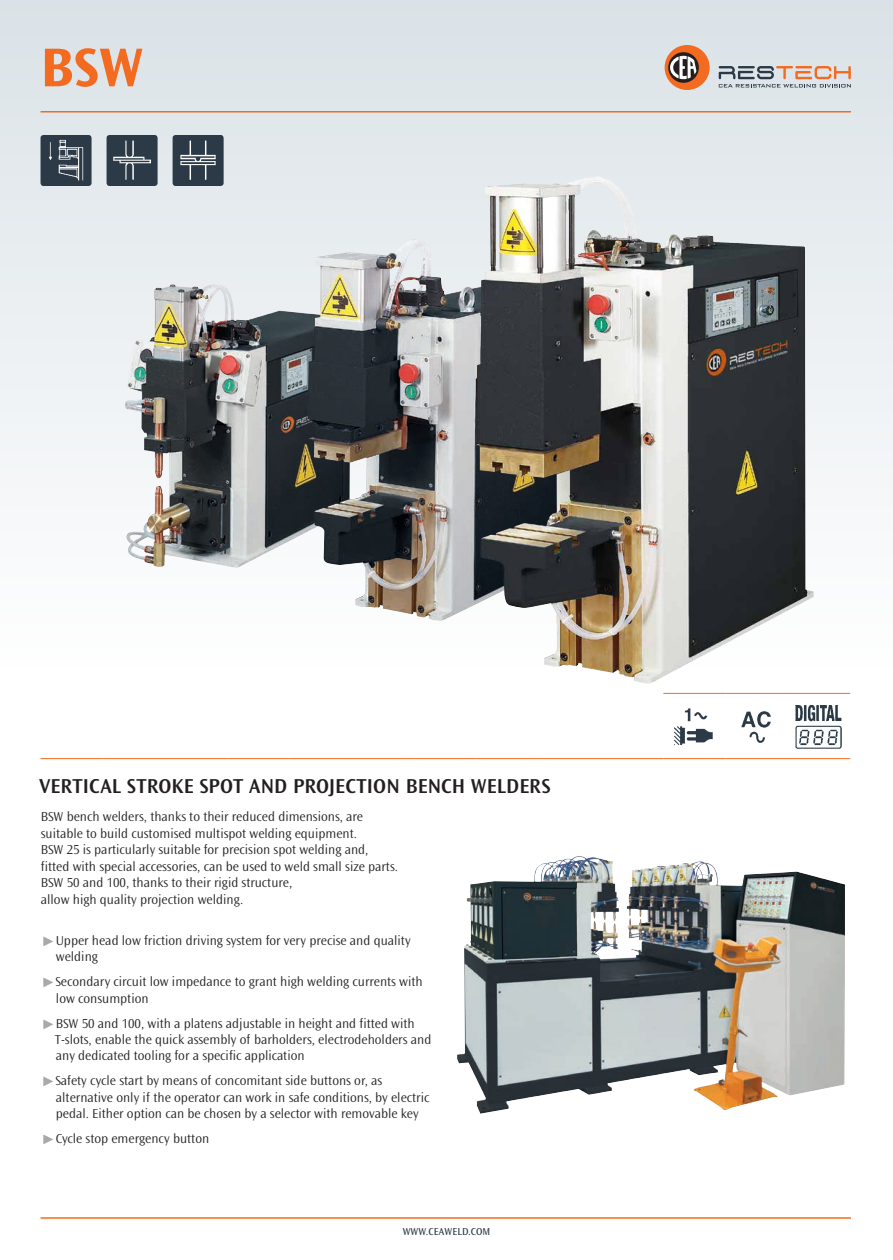
<style>
.page{position:relative;width:893px;height:1260px;background:#fff}
.page>*{position:absolute;margin:0;border:0;box-sizing:border-box;transform-origin:0 0}
.t1{font:700 57px "Ocean Sans Std";color:#f36a21}
.t2{font:600 21px "Ocean Sans Std";letter-spacing:.005em;color:#231f20}
.t3{font:300 13.5px/16.5px "Ocean Sans Std";color:#231f20}
.t4{font:10.5px "Ocean Sans Std";letter-spacing:.01em;color:#2b3a46}
.s1{font-family:"Carta";font-weight:400;font-size:9px;color:#a8a9ad}
</style>
<div class="page">
<hr style="left:40px;top:1217px;width:810px;height:2px;background:#f36a21">
<div style="left:0;top:0;width:892px;height:666px;background:linear-gradient(to bottom,#dae2e6,#fefeff)"></div>
<img style="left:457px;top:858px;width:387px;height:256px">
<img style="left:125px;top:282px;width:183px;height:286px">
<img style="left:308px;top:239px;width:168px;height:382px">
<img style="left:476px;top:176px;width:337px;height:508px">
<hr style="left:663px;top:693px;width:62px;height:1px;background:#f36a21">
<hr style="left:725px;top:693px;width:63px;height:1px;background:#f36a21">
<hr style="left:788px;top:693px;width:62px;height:1px;background:#f36a21">
<hr style="left:40px;top:758px;width:63px;height:1px;background:#f36a21">
<hr style="left:103px;top:758px;width:62px;height:1px;background:#f36a21">
<hr style="left:165px;top:758px;width:62px;height:1px;background:#f36a21">
<hr style="left:227px;top:758px;width:63px;height:1px;background:#f36a21">
<hr style="left:290px;top:758px;width:62px;height:1px;background:#f36a21">
<hr style="left:352px;top:758px;width:62px;height:1px;background:#f36a21">
<hr style="left:414px;top:758px;width:62px;height:1px;background:#f36a21">
<hr style="left:476px;top:758px;width:62px;height:1px;background:#f36a21">
<hr style="left:538px;top:758px;width:63px;height:1px;background:#f36a21">
<hr style="left:601px;top:758px;width:62px;height:1px;background:#f36a21">
<hr style="left:663px;top:758px;width:62px;height:1px;background:#f36a21">
<hr style="left:725px;top:758px;width:63px;height:1px;background:#f36a21">
<hr style="left:788px;top:758px;width:62px;height:1px;background:#f36a21">
<img style="left:673px;top:708px;width:40px;height:38px">
<img style="left:741px;top:711px;width:30px;height:32px">
<img style="left:795px;top:705px;width:47px;height:44px">
<svg style="left:718px;top:66px;width:132px;height:21px;background:#bfb5b0"></svg>
<div style="left:664px;top:45px;width:45px;height:45px;background:#f36a21;border-radius:50%"></div>
<svg style="left:668px;top:52px;width:30px;height:31px"></svg>
<svg style="left:670px;top:56px;width:26px;height:23px"></svg>
<hr style="left:40px;top:111px;width:810px;height:1px;background:#f36a21">
<img style="left:106px;top:135px;width:52px;height:51px">
<div style="left:40px;top:135px;width:52px;height:51px;background:#2b3a46;border-radius:3px"></div>
<img style="left:48px;top:139px;width:36px;height:42px">
<img style="left:172px;top:135px;width:51px;height:51px">
<h1 class="t1" style="left:40px;top:36px;width:104px">BSW</h1>
<h2 class="t2" style="left:39px;top:774px;width:513px">VERTICAL STROKE SPOT AND PROJECTION BENCH WELDERS</h2>
<p class="t3" style="left:41px;top:809px;width:359px">BSW bench welders, thanks to their reduced dimensions, are suitable to build customised multispot welding equipment.<br>BSW 25 is particularly suitable for precision spot welding and, fitted with special accessories, can be used to weld small size parts.<br>BSW 50 and 100, thanks to their rigid structure,<br>allow high quality projection welding.</p>
<p class="t3" style="left:56px;top:932px;width:356px;text-indent:-13px"><span class="s1">þ</span> Upper head low friction driving system for very precise and quality welding</p>
<p class="t3" style="left:56px;top:974px;width:368px;text-indent:-13px"><span class="s1">þ</span> Secondary circuit low impedance to grant high welding currents with low consumption</p>
<p class="t3" style="left:55px;top:1015px;width:378px;text-indent:-12px"><span class="s1">þ</span> BSW 50 and 100, with a platens adjustable in height and fitted with<br>T-slots, enable the quick assembly of barholders, electrodeholders and any dedicated tooling for a specific application</p>
<p class="t3" style="left:56px;top:1073px;width:375px;text-indent:-12px"><span class="s1">þ</span> Safety cycle start by means of concomitant side buttons or, as alternative only if the operator can work in safe conditions, by electric pedal. Either option can be chosen by a selector with removable key</p>
<p class="t3" style="left:43px;top:1130px;width:167px"><span class="s1">þ</span> Cycle stop emergency button</p>
<p class="t4" style="left:403px;top:1225px;width:89px">WWW.CEAWELD.COM</p>
</div>
